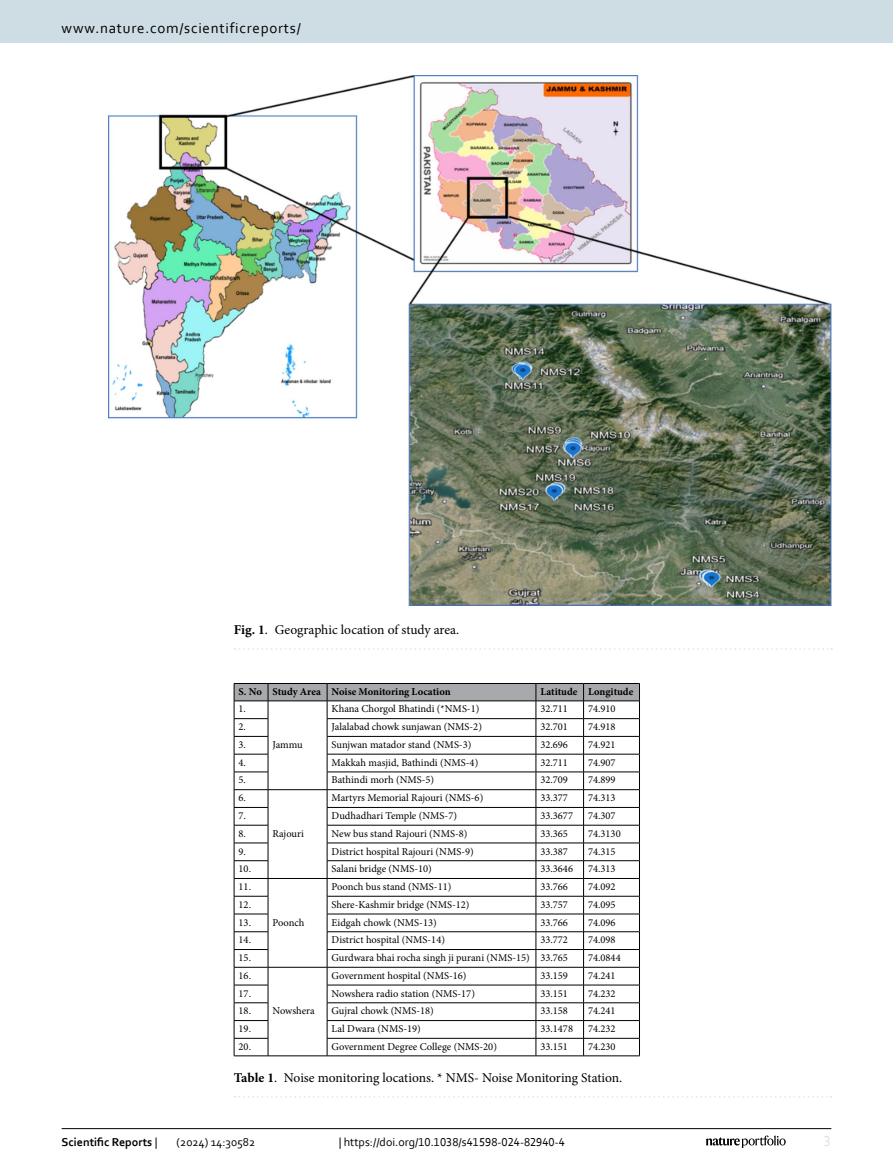
<style>
.page{position:relative;width:893px;height:1174px;background:#fff}
.page>*{position:absolute;margin:0;border:0;box-sizing:border-box;transform-origin:0 0}
.t1{font:15px "Corbel";letter-spacing:.05em;color:#000}
.t2{font:15px "Corbel";color:#d9e4eb}
.t3{font:13.5px "Minion Pro";letter-spacing:-.005em;color:#000}
.t4{font:12px "Corbel";color:#000}
.t5{font:700 12px "Corbel";color:#000}
.t6{font:10.5px "Minion Pro";color:#000}
.t7{font:700 10.5px "Minion Pro";letter-spacing:-.005em;color:#000}
.s1{font-weight:700}
.s2{font-weight:400}
</style>
<div class="page">
<hr style="left:268px;top:1055px;width:59px;height:1px;background:#000">
<hr style="left:327px;top:1055px;width:209px;height:1px;background:#000">
<hr style="left:536px;top:1055px;width:48px;height:1px;background:#000">
<svg style="left:234px;top:683px;width:406px;height:372px"></svg>
<hr style="left:584px;top:1055px;width:56px;height:1px;background:#000">
<hr style="left:234px;top:1055px;width:34px;height:1px;background:#000">
<svg style="left:235px;top:1096px;width:597px;height:1px"></svg>
<img style="left:108px;top:76px;width:723px;height:530px">
<svg style="left:235px;top:648px;width:597px;height:1px"></svg>
<hr style="left:62px;top:1128px;width:769px;height:1px;background:#000">
<svg style="left:706px;top:1135px;width:80px;height:12px"></svg>
<div style="left:0;top:0;width:893px;height:43px;background:#cedde4"></div>
<h1 class="t1" style="left:62px;top:18px;width:241px">www.nature.com/scientificreports/</h1>
<p class="t3" style="left:234px;top:620px;width:227px"><span class="s1">Fig. 1</span>. Geographic location of study area.</p>
<p class="t7" style="left:239px;top:684px;width:214px">S. No Study Area Noise Monitoring Location</p>
<p class="t7" style="left:540px;top:684px;width:94px">Latitude Longitude</p>
<p class="t6" style="left:239px;top:702px;width:9px">1.</p>
<p class="t6" style="left:273px;top:737px;width:32px">Jammu</p>
<p class="t6" style="left:332px;top:702px;width:149px">Khana Chorgol Bhatindi (*NMS-1)</p>
<p class="t6" style="left:540px;top:702px;width:29px">32.711</p>
<p class="t6" style="left:588px;top:702px;width:29px">74.910</p>
<p class="t6" style="left:239px;top:720px;width:9px">2.</p>
<p class="t6" style="left:332px;top:720px;width:152px">Jalalabad chowk sunjawan (NMS-2)</p>
<p class="t6" style="left:540px;top:720px;width:29px">32.701</p>
<p class="t6" style="left:588px;top:720px;width:29px">74.918</p>
<p class="t6" style="left:239px;top:737px;width:9px">3.</p>
<p class="t6" style="left:332px;top:737px;width:141px">Sunjwan matador stand (NMS-3)</p>
<p class="t6" style="left:540px;top:737px;width:29px">32.696</p>
<p class="t6" style="left:588px;top:737px;width:29px">74.921</p>
<p class="t6" style="left:239px;top:755px;width:9px">4.</p>
<p class="t6" style="left:332px;top:755px;width:148px">Makkah masjid, Bathindi (NMS-4)</p>
<p class="t6" style="left:540px;top:755px;width:29px">32.711</p>
<p class="t6" style="left:588px;top:755px;width:29px">74.907</p>
<p class="t6" style="left:239px;top:773px;width:9px">5.</p>
<p class="t6" style="left:332px;top:773px;width:104px">Bathindi morh (NMS-5)</p>
<p class="t6" style="left:540px;top:773px;width:29px">32.709</p>
<p class="t6" style="left:588px;top:773px;width:29px">74.899</p>
<p class="t6" style="left:239px;top:791px;width:9px">6.</p>
<p class="t6" style="left:273px;top:826px;width:33px">Rajouri</p>
<p class="t6" style="left:332px;top:791px;width:153px">Martyrs Memorial Rajouri (NMS-6)</p>
<p class="t6" style="left:540px;top:791px;width:29px">33.377</p>
<p class="t6" style="left:588px;top:791px;width:29px">74.313</p>
<p class="t6" style="left:239px;top:808px;width:9px">7.</p>
<p class="t6" style="left:332px;top:808px;width:127px">Dudhadhari Temple (NMS-7)</p>
<p class="t6" style="left:540px;top:808px;width:34px">33.3677</p>
<p class="t6" style="left:588px;top:808px;width:29px">74.307</p>
<p class="t6" style="left:239px;top:826px;width:9px">8.</p>
<p class="t6" style="left:332px;top:826px;width:137px">New bus stand Rajouri (NMS-8)</p>
<p class="t6" style="left:540px;top:826px;width:29px">33.365</p>
<p class="t6" style="left:588px;top:826px;width:34px">74.3130</p>
<p class="t6" style="left:239px;top:844px;width:9px">9.</p>
<p class="t6" style="left:332px;top:844px;width:144px">District hospital Rajouri (NMS-9)</p>
<p class="t6" style="left:540px;top:844px;width:29px">33.387</p>
<p class="t6" style="left:588px;top:844px;width:29px">74.315</p>
<p class="t6" style="left:239px;top:862px;width:14px">10.</p>
<p class="t6" style="left:332px;top:862px;width:102px">Salani bridge (NMS-10)</p>
<p class="t6" style="left:540px;top:862px;width:34px">33.3646</p>
<p class="t6" style="left:588px;top:862px;width:29px">74.313</p>
<p class="t6" style="left:239px;top:879px;width:14px">11.</p>
<p class="t6" style="left:273px;top:915px;width:33px">Poonch</p>
<p class="t6" style="left:332px;top:879px;width:121px">Poonch bus stand (NMS-11)</p>
<p class="t6" style="left:540px;top:879px;width:29px">33.766</p>
<p class="t6" style="left:588px;top:879px;width:29px">74.092</p>
<p class="t6" style="left:239px;top:897px;width:14px">12.</p>
<p class="t6" style="left:332px;top:897px;width:139px">Shere-Kashmir bridge (NMS-12)</p>
<p class="t6" style="left:540px;top:897px;width:29px">33.757</p>
<p class="t6" style="left:588px;top:897px;width:29px">74.095</p>
<p class="t6" style="left:239px;top:915px;width:14px">13.</p>
<p class="t6" style="left:332px;top:915px;width:107px">Eidgah chowk (NMS-13)</p>
<p class="t6" style="left:540px;top:915px;width:29px">33.766</p>
<p class="t6" style="left:588px;top:915px;width:29px">74.096</p>
<p class="t6" style="left:239px;top:933px;width:14px">14.</p>
<p class="t6" style="left:332px;top:933px;width:115px">District hospital (NMS-14)</p>
<p class="t6" style="left:540px;top:933px;width:29px">33.772</p>
<p class="t6" style="left:588px;top:933px;width:29px">74.098</p>
<p class="t6" style="left:239px;top:950px;width:14px">15.</p>
<p class="t6" style="left:332px;top:950px;width:238px">Gurdwara bhai rocha singh ji purani (NMS-15) 33.765</p>
<p class="t6" style="left:588px;top:950px;width:34px">74.0844</p>
<p class="t6" style="left:239px;top:968px;width:14px">16.</p>
<p class="t6" style="left:273px;top:1003px;width:44px">Nowshera</p>
<p class="t6" style="left:332px;top:968px;width:136px">Government hospital (NMS-16)</p>
<p class="t6" style="left:540px;top:968px;width:29px">33.159</p>
<p class="t6" style="left:588px;top:968px;width:29px">74.241</p>
<p class="t6" style="left:239px;top:986px;width:14px">17.</p>
<p class="t6" style="left:332px;top:986px;width:145px">Nowshera radio station (NMS-17)</p>
<p class="t6" style="left:540px;top:986px;width:29px">33.151</p>
<p class="t6" style="left:588px;top:986px;width:29px">74.232</p>
<p class="t6" style="left:239px;top:1004px;width:14px">18.</p>
<p class="t6" style="left:332px;top:1004px;width:104px">Gujral chowk (NMS-18)</p>
<p class="t6" style="left:540px;top:1004px;width:29px">33.158</p>
<p class="t6" style="left:588px;top:1004px;width:29px">74.241</p>
<p class="t6" style="left:239px;top:1021px;width:14px">19.</p>
<p class="t6" style="left:332px;top:1021px;width:91px">Lal Dwara (NMS-19)</p>
<p class="t6" style="left:540px;top:1021px;width:34px">33.1478</p>
<p class="t6" style="left:588px;top:1021px;width:29px">74.232</p>
<p class="t6" style="left:239px;top:1039px;width:14px">20.</p>
<p class="t6" style="left:332px;top:1039px;width:167px">Government Degree College (NMS-20)</p>
<p class="t6" style="left:540px;top:1039px;width:29px">33.151</p>
<p class="t6" style="left:588px;top:1039px;width:29px">74.230</p>
<p class="t3" style="left:234px;top:1068px;width:390px"><span class="s1">Table 1</span>. Noise monitoring locations. * NMS- Noise Monitoring Station.</p>
<p class="t5" style="left:62px;top:1134px;width:97px">Scientific Reports <span class="s2">|</span></p>
<p class="t4" style="left:177px;top:1134px;width:80px">(2024) 14:30582</p>
<p class="t4" style="left:339px;top:1134px;width:228px">| https://doi.org/10.1038/s41598-024-82940-4</p>
<h1 class="t2" style="left:824px;top:1132px;width:9px">3</h1>
</div>
